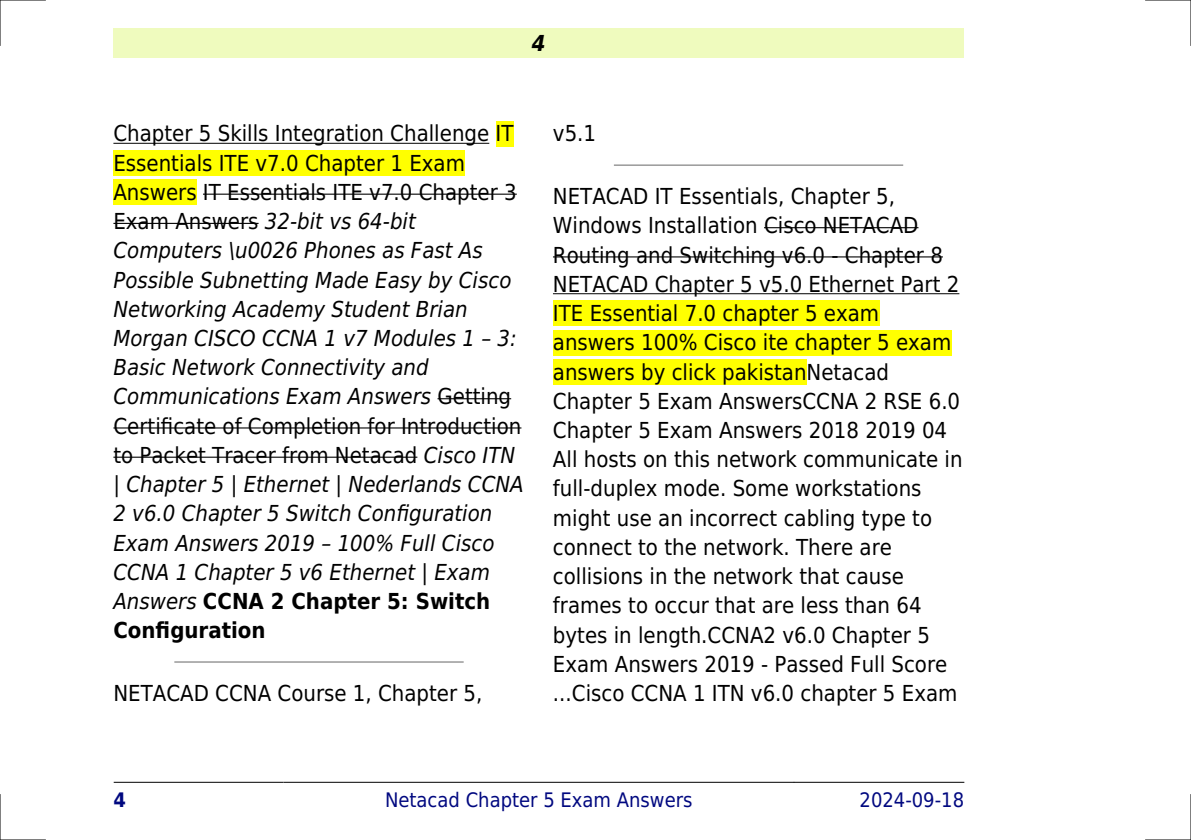
<style>
.page{position:relative;width:1191px;height:840px;background:#fff}
.page>*{position:absolute;margin:0;border:0;box-sizing:border-box;transform-origin:0 0}
.t1{font:22px/29.2px "DejaVu Sans Condensed";color:#000}
.t2{font:italic 22px/29.2px "DejaVu Sans Condensed";color:#000}
.t3{font:italic 700 22px "DejaVu Sans Condensed";color:#000}
.t4{font:20px "DejaVu Sans Condensed";color:#000880}
.t5{font:700 20px "DejaVu Sans Condensed";color:#000880}
.s1{font-style:normal}
.s2{font-weight:700;font-style:normal}
</style>
<div class="page">
<div style="left:113px;top:28px;width:851px;height:30px;background:#effbbe"></div>
<hr style="left:114px;top:781px;width:169px;height:1px;background:#000">
<hr style="left:284px;top:781px;width:509px;height:1px;background:#000">
<hr style="left:794px;top:781px;width:170px;height:1px;background:#000">
<hr style="left:113px;top:143px;width:376px;height:1px;background:#000">
<div style="left:495px;top:121px;width:18px;height:25px;background:#ff0"></div>
<div style="left:113px;top:150px;width:352px;height:26px;background:#ff0"></div>
<div style="left:113px;top:179px;width:84px;height:26px;background:#ff0"></div>
<hr style="left:203px;top:193px;width:314px;height:2px;background:#000">
<hr style="left:113px;top:223px;width:145px;height:1px;background:#000">
<hr style="left:437px;top:398px;width:74px;height:1px;background:#000">
<hr style="left:113px;top:427px;width:408px;height:1px;background:#000">
<hr style="left:113px;top:456px;width:304px;height:1px;background:#000">
<hr style="left:175px;top:661px;width:288px;height:1px;background:#999">
<hr style="left:614px;top:164px;width:288px;height:2px;background:#999">
<hr style="left:764px;top:227px;width:154px;height:1px;background:#000">
<hr style="left:553px;top:256px;width:390px;height:1px;background:#000">
<hr style="left:553px;top:293px;width:406px;height:1px;background:#000">
<div style="left:553px;top:300px;width:326px;height:26px;background:#ff0"></div>
<div style="left:553px;top:330px;width:398px;height:25px;background:#ff0"></div>
<div style="left:553px;top:359px;width:253px;height:25px;background:#ff0"></div>
<hr style="left:0;top:0;width:45px;height:1px;background:#000">
<hr style="left:1145px;top:0;width:46px;height:1px;background:#000">
<hr style="left:0;top:839px;width:45px;height:1px;background:#000">
<hr style="left:1145px;top:839px;width:46px;height:1px;background:#000">
<hr style="left:0;top:0;width:1px;height:45px;background:#000">
<hr style="left:0;top:794px;width:1px;height:45px;background:#000">
<hr style="left:1190px;top:0;width:1px;height:45px;background:#000">
<hr style="left:1190px;top:794px;width:1px;height:45px;background:#000">
<p class="t3" style="left:532px;top:30px;width:15px">4</p>
<p class="t2" style="left:113px;top:119px;width:412px"><span class="s1">Chapter 5 Skills Integration Challenge IT Essentials ITE v7.0 Chapter 1 Exam Answers IT Essentials ITE v7.0 Chapter 3<br>Exam Answers</span> 32-bit vs 64-bit Computers \u0026 Phones as Fast As Possible Subnetting Made Easy by Cisco Networking Academy Student Brian Morgan CISCO CCNA 1 v7 Modules 1 3:<br>Basic Network Connectivity and Communications Exam Answers <span class="s1">Getting Certificate of Completion for Introduction to Packet Tracer from Netacad</span> Cisco ITN | Chapter 5 | Ethernet | Nederlands CCNA 2 v6.0 Chapter 5 Switch Configuration Exam Answers 2019 100% Full Cisco CCNA 1 Chapter 5 v6 Ethernet | Exam Answers <span class="s2">CCNA 2 Chapter 5: Switch Configuration</span></p>
<p class="t1" style="left:113px;top:678px;width:370px">NETACAD CCNA Course 1, Chapter 5,</p>
<p class="t1" style="left:553px;top:119px;width:45px">v5.1</p>
<p class="t1" style="left:553px;top:182px;width:411px">NETACAD IT Essentials, Chapter 5, Windows Installation Cisco NETACAD Routing and Switching v6.0 - Chapter 8<br>NETACAD Chapter 5 v5.0 Ethernet Part 2<br>ITE Essential 7.0 chapter 5 exam answers 100% Cisco ite chapter 5 exam answers by click pakistanNetacad Chapter 5 Exam AnswersCCNA 2 RSE 6.0<br>Chapter 5 Exam Answers 2018 2019 04<br>All hosts on this network communicate in full-duplex mode. Some workstations might use an incorrect cabling type to connect to the network. There are collisions in the network that cause frames to occur that are less than 64 bytes in length.CCNA2 v6.0 Chapter 5<br>Exam Answers 2019 - Passed Full Score ...Cisco CCNA 1 ITN v6.0 chapter 5 Exam</p>
<p class="t5" style="left:113px;top:787px;width:14px">4</p>
<p class="t4" style="left:385px;top:787px;width:309px">Netacad Chapter 5 Exam Answers</p>
<p class="t4" style="left:859px;top:787px;width:106px">2024-09-18</p>
</div>
